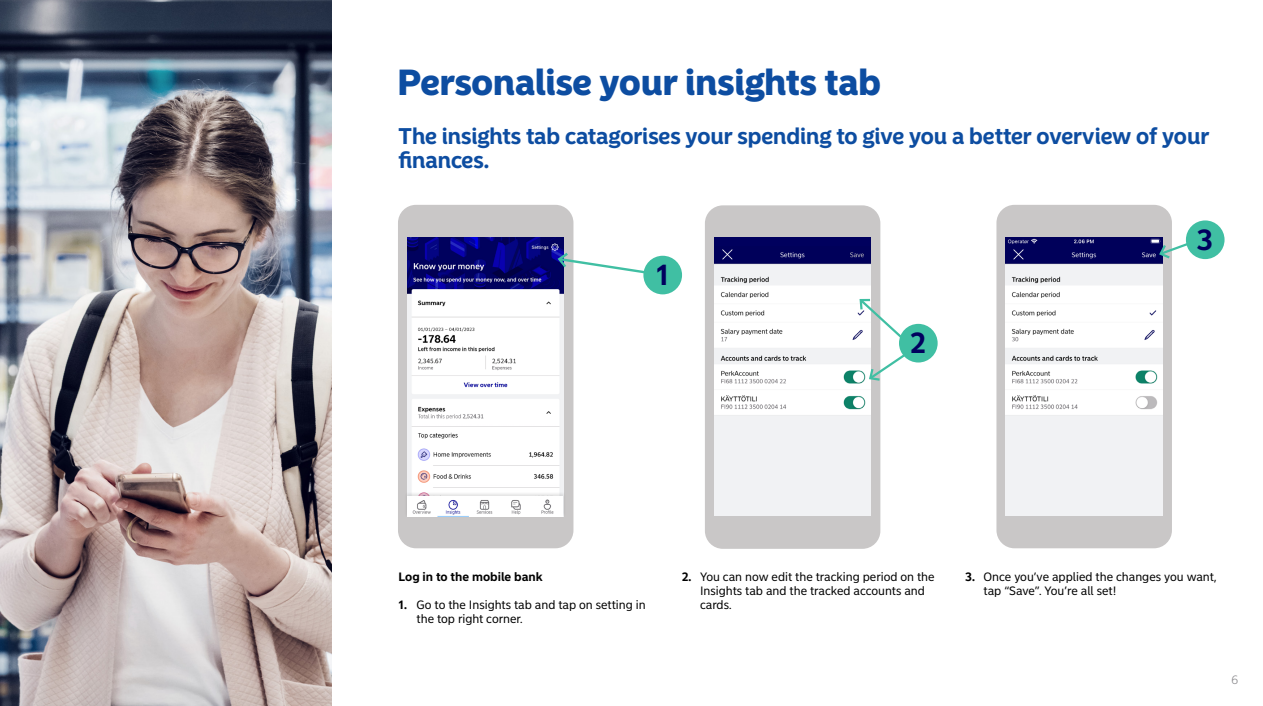
<style>
.page{position:relative;width:1263px;height:706px;background:#fff}
.page>*{position:absolute;margin:0;border:0;box-sizing:border-box;transform-origin:0 0}
.Heading_1{font:900 36px "Nordea Sans Large";color:#0d4da1}
.t1{font:700 28.8px "Nordea Sans Large";color:#00005e}
.Heading_2{font:700 22.5px/24px "Nordea Sans Large";color:#0d4da1}
.t2{font:12px/14.1px "Nordea Sans Small";color:#000}
.Info_and_image_text{font:700 12px "Nordea Sans Small";color:#000}
.t3{font:300 12px "Nordea Sans Large";color:#8b8a8d}
.s1{font-weight:700}
</style>
<div class="page">
<div style="left:398px;top:205px;width:175px;height:343px;background:#c9c7c7;border-radius:18px"></div>
<div style="left:705px;top:205px;width:175px;height:344px;background:#c9c7c7;border-radius:18px"></div>
<div style="left:996px;top:205px;width:176px;height:343px;background:#c9c7c7;border-radius:18px"></div>
<img style="left:714px;top:238px;width:157px;height:278px">
<img style="left:1006px;top:237px;width:156px;height:278px">
<img style="left:407px;top:238px;width:156px;height:253px">
<div style="left:643px;top:256px;width:39px;height:38px;background:#40bfa3;border-radius:50%"></div>
<svg style="left:556px;top:250px;width:106px;height:27px"></svg>
<div style="left:715px;top:238px;width:155px;height:8px;background:#00005e"></div>
<div style="left:899px;top:324px;width:39px;height:38px;background:#40bfa3;border-radius:50%"></div>
<img style="left:0;top:0;width:331px;height:706px">
<div style="left:1186px;top:220px;width:38px;height:39px;background:#40bfa3;border-radius:50%"></div>
<svg style="left:857px;top:297px;width:58px;height:85px"></svg>
<svg style="left:1157px;top:237px;width:45px;height:23px"></svg>
<div style="left:404px;top:491px;width:162px;height:27px;background:#000;opacity:.12"></div>
<img style="left:407px;top:496px;width:156px;height:21px">
<p class="Heading_1" style="left:398px;top:60px;width:485px">Personalise your insights tab</p>
<p class="Heading_2" style="left:398px;top:124px;width:812px">The insights tab catagorises your spending to give you a better overview of your finances.</p>
<h2 class="t1" style="left:656px;top:258px;width:15px">1</h2>
<h2 class="t1" style="left:911px;top:326px;width:16px">2</h2>
<h2 class="t1" style="left:1198px;top:222px;width:17px">3</h2>
<p class="Info_and_image_text" style="left:398px;top:569px;width:146px">Log in to the mobile bank</p>
<p class="t2" style="left:416px;top:598px;width:231px;text-indent:-18px"><span class="s1">1.</span> Go to the Insights tab and tap on setting in the top right corner.</p>
<p class="t2" style="left:700px;top:570px;width:236px;text-indent:-18px"><span class="s1">2.</span> You can now edit the tracking period on the<br>Insights tab and the tracked accounts and cards.</p>
<p class="t2" style="left:983px;top:570px;width:235px;text-indent:-18px"><span class="s1">3.</span> Once you’ve applied the changes you want, tap “Save”. You’re all set!</p>
<p class="t3" style="left:1231px;top:673px;width:8px">6</p>
</div>
